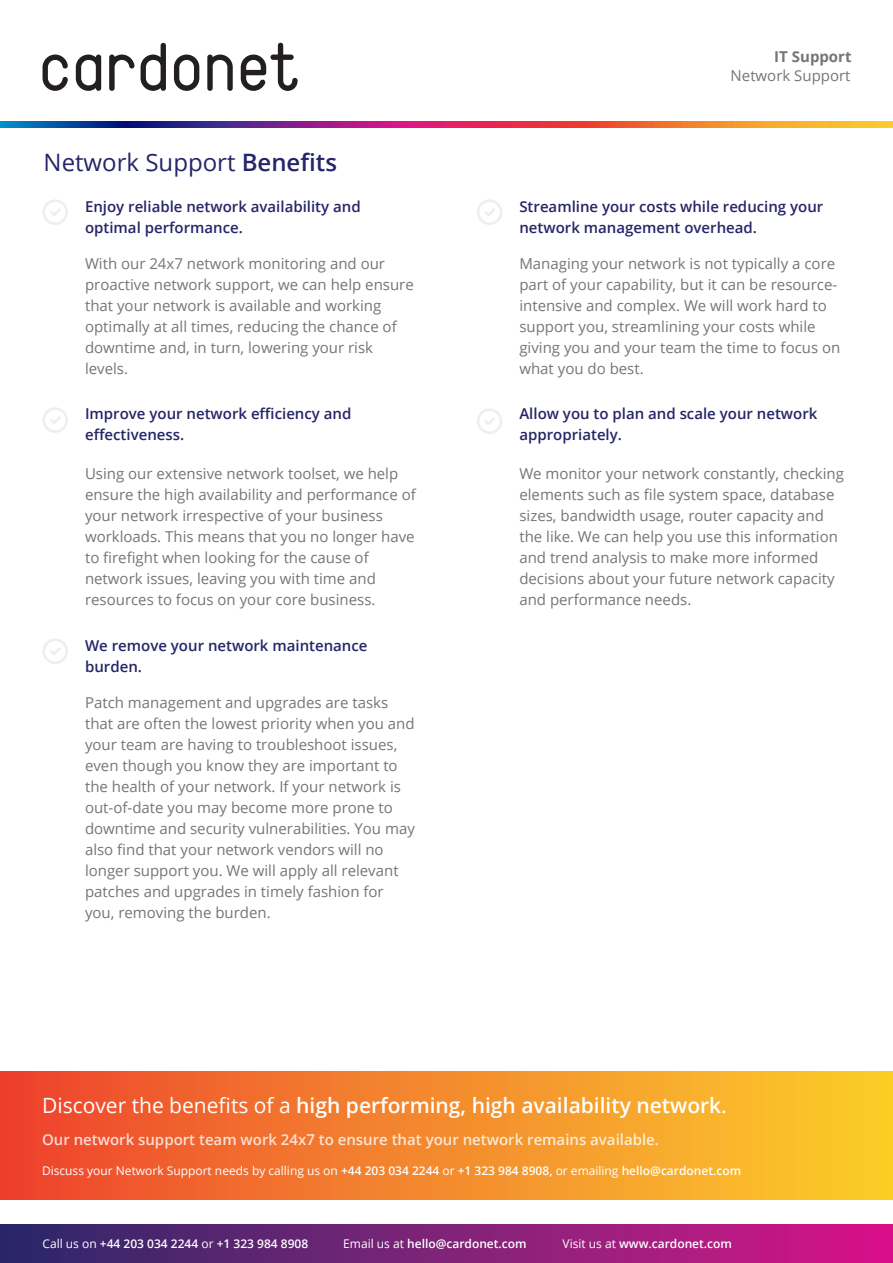
<style>
.page{position:relative;width:893px;height:1263px;background:#fff}
.page>*{position:absolute;margin:0;border:0;box-sizing:border-box;transform-origin:0 0}
.t1{font:24px "Open Sans";color:#252569}
.t2{font:600 21px "Open Sans";color:#fff}
.t3{font:15px/21px "Open Sans";color:#777574}
.t4{font:600 15px/21px "Open Sans";color:#252569}
.t5{font:600 15px "Open Sans";color:rgb(255 255 255/.8)}
.t6{font:700 15px "Open Sans";color:#777574}
.t7{font:12px "Open Sans";color:#fff}
.t8{font:600 12px "Open Sans";color:#fff}
.s1{font-weight:600}
.s2{font-weight:400}
</style>
<div class="page">
<div style="left:0;top:1225px;width:893px;height:38px;background:linear-gradient(to right,#2a2a69,#d71688)"></div>
<svg style="left:43px;top:55px;width:25px;height:36px"></svg>
<svg style="left:76px;top:55px;width:25px;height:36px"></svg>
<svg style="left:174px;top:55px;width:25px;height:36px"></svg>
<svg style="left:207px;top:55px;width:26px;height:36px"></svg>
<svg style="left:141px;top:43px;width:25px;height:48px"></svg>
<svg style="left:109px;top:55px;width:26px;height:36px"></svg>
<svg style="left:241px;top:43px;width:57px;height:48px"></svg>
<img style="left:0;top:122px;width:893px;height:6px">
<svg style="left:43px;top:200px;width:25px;height:25px"></svg>
<svg style="left:43px;top:407px;width:25px;height:26px"></svg>
<svg style="left:43px;top:639px;width:25px;height:25px"></svg>
<svg style="left:477px;top:409px;width:25px;height:25px"></svg>
<svg style="left:477px;top:200px;width:25px;height:25px"></svg>
<div style="left:0;top:1072px;width:893px;height:127px;background:linear-gradient(to right,#ed432f,#fbd02a)"></div>
<h1 class="t1" style="left:44px;top:153px;width:295px">Network Support <span class="s1">Benefits</span></h1>
<p class="t4" style="left:85px;top:197px;width:277px">Enjoy reliable network availability and optimal performance.</p>
<p class="t3" style="left:85px;top:254px;width:330px">With our 24x7 network monitoring and our proactive network support, we can help ensure that your network is available and working optimally at all times, reducing the chance of downtime and, in turn, lowering your risk levels.</p>
<p class="t4" style="left:85px;top:404px;width:268px">Improve your network efficiency and effectiveness.</p>
<p class="t3" style="left:85px;top:464px;width:332px">Using our extensive network toolset, we help ensure the high availability and performance of your network irrespective of your business workloads. This means that you no longer have to firefight when looking for the cause of network issues, leaving you with time and resources to focus on your core business.</p>
<p class="t4" style="left:85px;top:636px;width:284px">We remove your network maintenance burden.</p>
<p class="t3" style="left:85px;top:693px;width:331px">Patch management and upgrades are tasks that are often the lowest priority when you and your team are having to troubleshoot issues, even though you know they are important to the health of your network. If your network is out-of-date you may become more prone to downtime and security vulnerabilities. You may also find that your network vendors will no longer support you. We will apply all relevant patches and upgrades in timely fashion for you, removing the burden.</p>
<p class="t6" style="left:774px;top:50px;width:79px">IT Support</p>
<p class="t3" style="left:731px;top:67px;width:121px">Network Support</p>
<p class="t4" style="left:519px;top:197px;width:306px">Streamline your costs while reducing your network management overhead.</p>
<p class="t3" style="left:519px;top:254px;width:322px">Managing your network is not typically a core part of your capability, but it can be resource&shy;intensive and complex. We will work hard to support you, streamlining your costs while giving you and your team the time to focus on what you do best.</p>
<p class="t4" style="left:519px;top:405px;width:300px">Allow you to plan and scale your network appropriately.</p>
<p class="t3" style="left:519px;top:464px;width:326px">We monitor your network constantly, checking elements such as file system space, database sizes, bandwidth usage, router capacity and the like. We can help you use this information and trend analysis to make more informed decisions about your future network capacity and performance needs.</p>
<h2 class="t2" style="left:42px;top:1097px;width:686px"><span class="s2">Discover the benefits of a</span> high performing, high availability network<span class="s2">.</span></h2>
<p class="t5" style="left:42px;top:1134px;width:618px">Our network support team work 24x7 to ensure that your network remains available.</p>
<p class="t7" style="left:42px;top:1166px;width:701px">Discuss your Network Support needs by calling us on <span class="s1">+44 203 034 2244</span> or <span class="s1">+1 323 984 8908,</span> or emailing <span class="s1">hello@cardonet.com</span></p>
<p class="t8" style="left:43px;top:1239px;width:267px"><span class="s2">Call us on</span> +44 203 034 2244 <span class="s2">or</span> +1 323 984 8908</p>
<p class="t8" style="left:343px;top:1239px;width:185px"><span class="s2">Email us at</span> hello@cardonet.com</p>
<p class="t8" style="left:563px;top:1239px;width:171px"><span class="s2">Visit us at</span> www.cardonet.com</p>
</div>
